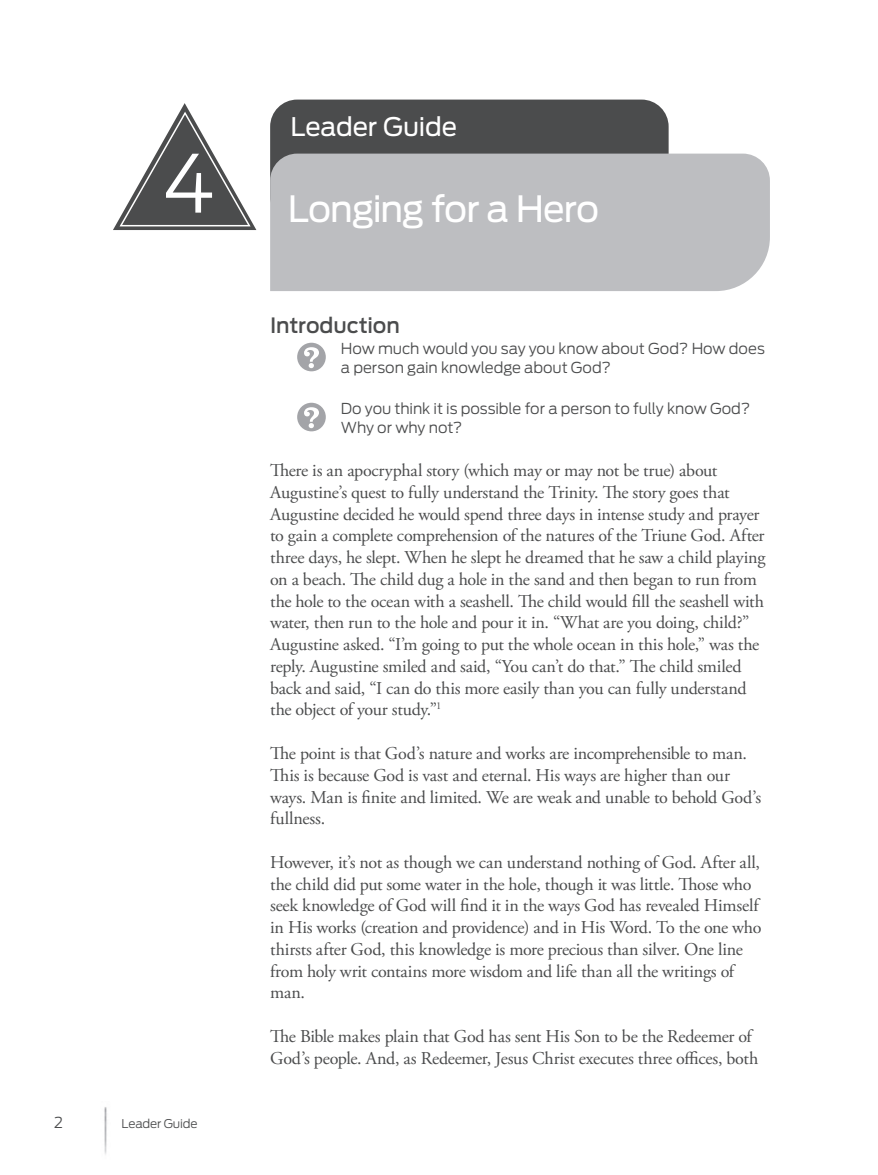
<style>
.page{position:relative;width:878px;height:1175px;background:#fff}
.page>*{position:absolute;margin:0;border:0;box-sizing:border-box;transform-origin:0 0}
.head1_session_number{font:300 79.5px "Antenna";color:#fff}
.head1{font:36px "Antenna";letter-spacing:-.03em;color:#fff}
.header2{font:25.5px "Antenna";letter-spacing:-.005em;color:#fff}
.subhead1{font:500 21px "Antenna";letter-spacing:-.005em;color:#4b4c4d}
.body_no_indent{font:18px/21.8px "Adobe Garamond Pro";letter-spacing:-.015em;color:#4b4c4d}
.questions{font:300 15px/19.5px "Antenna";letter-spacing:-.005em;color:#4b4c4d}
.t1{font:300 12px "Antenna";letter-spacing:-.01em;color:#4b4c4d}
</style>
<div class="page">
<div style="left:270px;top:100px;width:398px;height:123px;background:#4b4c4d;border-radius:27px"></div>
<div style="left:270px;top:154px;width:500px;height:137px;background:#bdbec1"></div>
<img style="left:104px;top:1107px;width:3px;height:48px">
<svg style="left:297px;top:343px;width:29px;height:28px"></svg>
<svg style="left:297px;top:403px;width:29px;height:28px"></svg>
<svg style="left:113px;top:103px;width:143px;height:127px"></svg>
<p class="head1_session_number" style="left:162px;top:136px;width:55px">4</p>
<p class="questions" style="left:54px;top:1112px;width:10px">2</p>
<p class="t1" style="left:122px;top:1116px;width:78px">Leader Guide</p>
<p class="header2" style="left:290px;top:112px;width:168px">Leader Guide</p>
<p class="head1" style="left:288px;top:187px;width:312px">Longing for a Hero</p>
<p class="subhead1" style="left:270px;top:313px;width:131px">Introduction</p>
<p class="questions" style="left:341px;top:339px;width:425px">How much would you say you know about God? How does a person gain knowledge about God?</p>
<p class="questions" style="left:341px;top:399px;width:411px">Do you think it is possible for a person to fully know God?<br>Why or why not?</p>
<p class="body_no_indent" style="left:270px;top:460px;width:496px">There is an apocryphal story (which may or may not be true) about Augustine’s quest to fully understand the Trinity. The story goes that Augustine decided he would spend three days in intense study and prayer to gain a complete comprehension of the natures of the Triune God. After three days, he slept. When he slept he dreamed that he saw a child playing on a beach. The child dug a hole in the sand and then began to run from the hole to the ocean with a seashell. The child would fill the seashell with water, then run to the hole and pour it in. “What are you doing, child?” Augustine asked. “I’m going to put the whole ocean in this hole,” was the reply. Augustine smiled and said, “You can’t do that.” The child smiled back and said, “I can do this more easily than you can fully understand the object of your study.”<sup>1</sup></p>
<p class="body_no_indent" style="left:270px;top:743px;width:492px">The point is that God’s nature and works are incomprehensible to man.<br>This is because God is vast and eternal. His ways are higher than our ways. Man is finite and limited. We are weak and unable to behold God’s fullness.</p>
<p class="body_no_indent" style="left:270px;top:851px;width:492px">However, it’s not as though we can understand nothing of God. After all, the child did put some water in the hole, though it was little. Those who seek knowledge of God will find it in the ways God has revealed Himself in His works (creation and providence) and in His Word. To the one who thirsts after God, this knowledge is more precious than silver. One line from holy writ contains more wisdom and life than all the writings of man.</p>
<p class="body_no_indent" style="left:270px;top:1025px;width:489px">The Bible makes plain that God has sent His Son to be the Redeemer of<br>God’s people. And, as Redeemer, Jesus Christ executes three offices, both</p>
</div>
